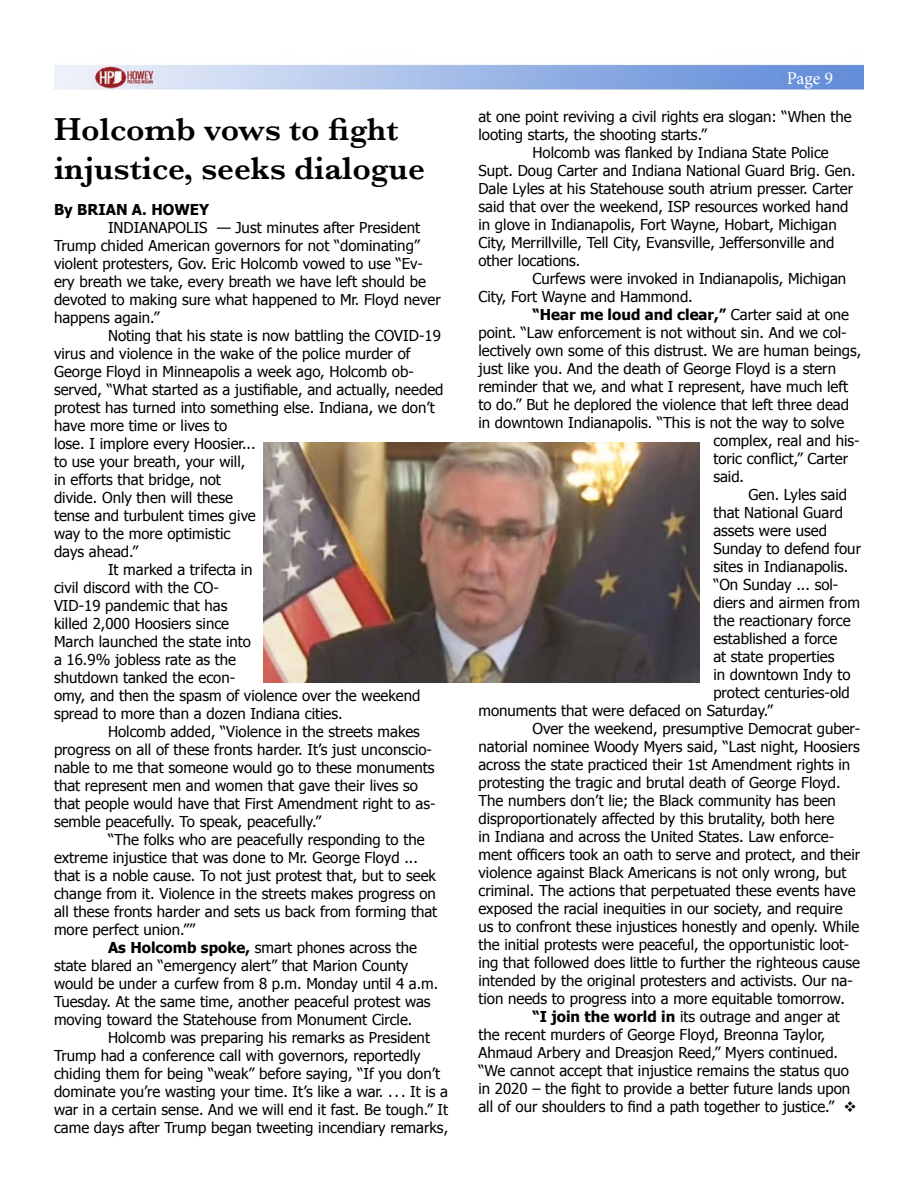
<style>
.page{position:relative;width:918px;height:1188px;background:#fff}
.page>*{position:absolute;margin:0;border:0;box-sizing:border-box;transform-origin:0 0}
.t1{font:600 33px/39.6px "Baskerville";color:#000}
.t2{font:18px "Minion Pro";color:#fff}
.t3{font:15px/18px "Tahoma";color:#000}
.t4{font:700 15px "Tahoma";color:#000}
.s1{font-weight:700}
.s2{font-weight:400}
</style>
<div class="page">
<img style="left:54px;top:64px;width:810px;height:26px">
<img style="left:263px;top:443px;width:437px;height:240px">
<h1 class="t1" style="left:54px;top:109px;width:372px">Holcomb vows to fight injustice, seeks dialogue</h1>
<p class="t4" style="left:54px;top:199px;width:157px">By BRIAN A. HOWEY</p>
<p class="t3" style="left:54px;top:218px;width:388px;text-indent:54px">INDIANAPOLIS — Just minutes after President Trump chided American governors for not “dominating” violent protesters, Gov. Eric Holcomb vowed to use “Ev&shy;ery breath we take, every breath we have left should be devoted to making sure what happened to Mr. Floyd never happens again.”</p>
<p class="t3" style="left:108px;top:326px;width:334px">Noting that his state is now battling the COVID-19</p>
<p class="t3" style="left:54px;top:344px;width:358px">virus and violence in the wake of the police murder of</p>
<p class="t3" style="left:54px;top:362px;width:361px">George Floyd in Minneapolis a week ago, Holcomb ob-</p>
<p class="t3" style="left:54px;top:380px;width:391px">served, “What started as a justifiable, and actually, needed</p>
<p class="t3" style="left:54px;top:398px;width:382px">protest has turned into something else. Indiana, we don’t</p>
<p class="t3" style="left:54px;top:416px;width:175px">have more time or lives to</p>
<p class="t3" style="left:54px;top:434px;width:203px">lose. I implore every Hoosier...</p>
<p class="t3" style="left:54px;top:452px;width:193px">to use your breath, your will,</p>
<p class="t3" style="left:54px;top:470px;width:168px">in efforts that bridge, not</p>
<p class="t3" style="left:54px;top:488px;width:180px">divide. Only then will these</p>
<p class="t3" style="left:54px;top:506px;width:203px">tense and turbulent times give</p>
<p class="t3" style="left:54px;top:524px;width:178px">way to the more optimistic</p>
<p class="t3" style="left:54px;top:542px;width:86px">days ahead.”</p>
<p class="t3" style="left:108px;top:560px;width:146px">It marked a trifecta in</p>
<p class="t3" style="left:54px;top:578px;width:166px">civil discord with the CO-</p>
<p class="t3" style="left:54px;top:596px;width:175px">VID-19 pandemic that has</p>
<p class="t3" style="left:54px;top:614px;width:177px">killed 2,000 Hoosiers since</p>
<p class="t3" style="left:54px;top:632px;width:199px">March launched the state into</p>
<p class="t3" style="left:54px;top:650px;width:184px">a 16.9% jobless rate as the</p>
<p class="t3" style="left:54px;top:668px;width:183px">shutdown tanked the econ-</p>
<p class="t3" style="left:54px;top:686px;width:368px">omy, and then the spasm of violence over the weekend</p>
<p class="t3" style="left:54px;top:704px;width:290px">spread to more than a dozen Indiana cities.</p>
<p class="t3" style="left:108px;top:722px;width:314px">Holcomb added, “Violence in the streets makes</p>
<p class="t3" style="left:54px;top:740px;width:380px">progress on all of these fronts harder. It’s just unconscio-</p>
<p class="t3" style="left:54px;top:758px;width:382px">nable to me that someone would go to these monuments</p>
<p class="t3" style="left:54px;top:776px;width:366px">that represent men and women that gave their lives so</p>
<p class="t3" style="left:54px;top:794px;width:383px">that people would have that First Amendment right to as-</p>
<p class="t3" style="left:54px;top:812px;width:269px">semble peacefully. To speak, peacefully.”</p>
<p class="t3" style="left:108px;top:830px;width:318px">“The folks who are peacefully responding to the</p>
<p class="t3" style="left:54px;top:848px;width:365px">extreme injustice that was done to Mr. George Floyd ...</p>
<p class="t3" style="left:54px;top:866px;width:384px">that is a noble cause. To not just protest that, but to seek</p>
<p class="t3" style="left:54px;top:884px;width:383px">change from it. Violence in the streets makes progress on</p>
<p class="t3" style="left:54px;top:902px;width:385px">all these fronts harder and sets us back from forming that</p>
<p class="t3" style="left:54px;top:920px;width:143px">more perfect union.””</p>
<p class="t3" style="left:108px;top:938px;width:311px"><span class="s1">As Holcomb spoke,</span> smart phones across the</p>
<p class="t3" style="left:54px;top:956px;width:356px">state blared an “emergency alert” that Marion County</p>
<p class="t3" style="left:54px;top:974px;width:386px">would be under a curfew from 8 p.m. Monday until 4 a.m.</p>
<p class="t3" style="left:54px;top:992px;width:378px">Tuesday. At the same time, another peaceful protest was</p>
<p class="t3" style="left:54px;top:1010px;width:360px">moving toward the Statehouse from Monument Circle.</p>
<p class="t3" style="left:108px;top:1028px;width:324px">Holcomb was preparing his remarks as President</p>
<p class="t3" style="left:54px;top:1046px;width:368px">Trump had a conference call with governors, reportedly</p>
<p class="t3" style="left:54px;top:1064px;width:388px">chiding them for being “weak” before saying, “If you don’t</p>
<p class="t3" style="left:54px;top:1082px;width:396px">dominate you’re wasting your time. It’s like a war. ... It is a</p>
<p class="t3" style="left:54px;top:1100px;width:396px">war in a certain sense. And we will end it fast. Be tough.” It</p>
<p class="t3" style="left:54px;top:1118px;width:396px">came days after Trump began tweeting incendiary remarks,</p>
<p class="t2" style="left:787px;top:67px;width:48px">Page 9</p>
<p class="t3" style="left:478px;top:106px;width:375px">at one point reviving a civil rights era slogan: “When the</p>
<p class="t3" style="left:478px;top:124px;width:230px">looting starts, the shooting starts.”</p>
<p class="t3" style="left:532px;top:142px;width:298px">Holcomb was flanked by Indiana State Police</p>
<p class="t3" style="left:478px;top:160px;width:379px">Supt. Doug Carter and Indiana National Guard Brig. Gen.</p>
<p class="t3" style="left:478px;top:178px;width:376px">Dale Lyles at his Statehouse south atrium presser. Carter</p>
<p class="t3" style="left:478px;top:196px;width:372px">said that over the weekend, ISP resources worked hand</p>
<p class="t3" style="left:478px;top:214px;width:360px">in glove in Indianapolis, Fort Wayne, Hobart, Michigan</p>
<p class="t3" style="left:478px;top:232px;width:357px">City, Merrillville, Tell City, Evansville, Jeffersonville and</p>
<p class="t3" style="left:478px;top:250px;width:104px">other locations.</p>
<p class="t3" style="left:532px;top:268px;width:315px">Curfews were invoked in Indianapolis, Michigan</p>
<p class="t3" style="left:478px;top:286px;width:216px">City, Fort Wayne and Hammond.</p>
<p class="t4" style="left:532px;top:304px;width:318px">“Hear me loud and clear,” <span class="s2">Carter said at one</span></p>
<p class="t3" style="left:478px;top:322px;width:370px">point. “Law enforcement is not without sin. And we col-</p>
<p class="t3" style="left:478px;top:340px;width:384px">lectively own some of this distrust. We are human beings,</p>
<p class="t3" style="left:478px;top:358px;width:359px">just like you. And the death of George Floyd is a stern</p>
<p class="t3" style="left:478px;top:376px;width:371px">reminder that we, and what I represent, have much left</p>
<p class="t3" style="left:478px;top:394px;width:372px">to do.” But he deplored the violence that left three dead</p>
<p class="t3" style="left:478px;top:412px;width:367px">in downtown Indianapolis. “This is not the way to solve</p>
<p class="t3" style="left:713px;top:430px;width:148px">complex, real and his-</p>
<p class="t3" style="left:713px;top:448px;width:136px">toric conflict,” Carter</p>
<p class="t3" style="left:713px;top:466px;width:32px">said.</p>
<p class="t3" style="left:748px;top:484px;width:100px">Gen. Lyles said</p>
<p class="t3" style="left:713px;top:502px;width:131px">that National Guard</p>
<p class="t3" style="left:713px;top:520px;width:115px">assets were used</p>
<p class="t3" style="left:713px;top:538px;width:149px">Sunday to defend four</p>
<p class="t3" style="left:713px;top:556px;width:137px">sites in Indianapolis.</p>
<p class="t3" style="left:713px;top:574px;width:127px">“On Sunday ... sol-</p>
<p class="t3" style="left:713px;top:592px;width:148px">diers and airmen from</p>
<p class="t3" style="left:713px;top:610px;width:139px">the reactionary force</p>
<p class="t3" style="left:713px;top:628px;width:126px">established a force</p>
<p class="t3" style="left:713px;top:646px;width:123px">at state properties</p>
<p class="t3" style="left:713px;top:664px;width:139px">in downtown Indy to</p>
<p class="t3" style="left:713px;top:682px;width:138px">protect centuries-old</p>
<p class="t3" style="left:478px;top:700px;width:296px">monuments that were defaced on Saturday.”</p>
<p class="t3" style="left:532px;top:718px;width:329px">Over the weekend, presumptive Democrat guber-</p>
<p class="t3" style="left:478px;top:736px;width:383px">natorial nominee Woody Myers said, “Last night, Hoosiers</p>
<p class="t3" style="left:478px;top:754px;width:373px">across the state practiced their 1st Amendment rights in</p>
<p class="t3" style="left:478px;top:772px;width:364px">protesting the tragic and brutal death of George Floyd.</p>
<p class="t3" style="left:478px;top:790px;width:359px">The numbers don’t lie; the Black community has been</p>
<p class="t3" style="left:478px;top:808px;width:357px">disproportionately affected by this brutality, both here</p>
<p class="t3" style="left:478px;top:826px;width:357px">in Indiana and across the United States. Law enforce-</p>
<p class="t3" style="left:478px;top:844px;width:383px">ment officers took an oath to serve and protect, and their</p>
<p class="t3" style="left:478px;top:862px;width:369px">violence against Black Americans is not only wrong, but</p>
<p class="t3" style="left:478px;top:880px;width:379px">criminal. The actions that perpetuated these events have</p>
<p class="t3" style="left:478px;top:898px;width:366px">exposed the racial inequities in our society, and require</p>
<p class="t3" style="left:478px;top:916px;width:382px">us to confront these injustices honestly and openly. While</p>
<p class="t3" style="left:478px;top:934px;width:372px">the initial protests were peaceful, the opportunistic loot-</p>
<p class="t3" style="left:478px;top:952px;width:383px">ing that followed does little to further the righteous cause</p>
<p class="t3" style="left:478px;top:970px;width:376px">intended by the original protesters and activists. Our na-</p>
<p class="t3" style="left:478px;top:988px;width:368px">tion needs to progress into a more equitable tomorrow.</p>
<p class="t3" style="left:532px;top:1006px;width:309px"><span class="s1">“I join the world in</span> its outrage and anger at</p>
<p class="t3" style="left:478px;top:1024px;width:348px">the recent murders of George Floyd, Breonna Taylor,</p>
<p class="t3" style="left:478px;top:1042px;width:361px">Ahmaud Arbery and Dreasjon Reed,” Myers continued.</p>
<p class="t3" style="left:478px;top:1060px;width:372px">“We cannot accept that injustice remains the status quo</p>
<p class="t3" style="left:478px;top:1078px;width:373px">in 2020 – the fight to provide a better future lands upon</p>
<p class="t3" style="left:478px;top:1096px;width:380px">all of our shoulders to find a path together to justice.” ❖</p>
</div>
